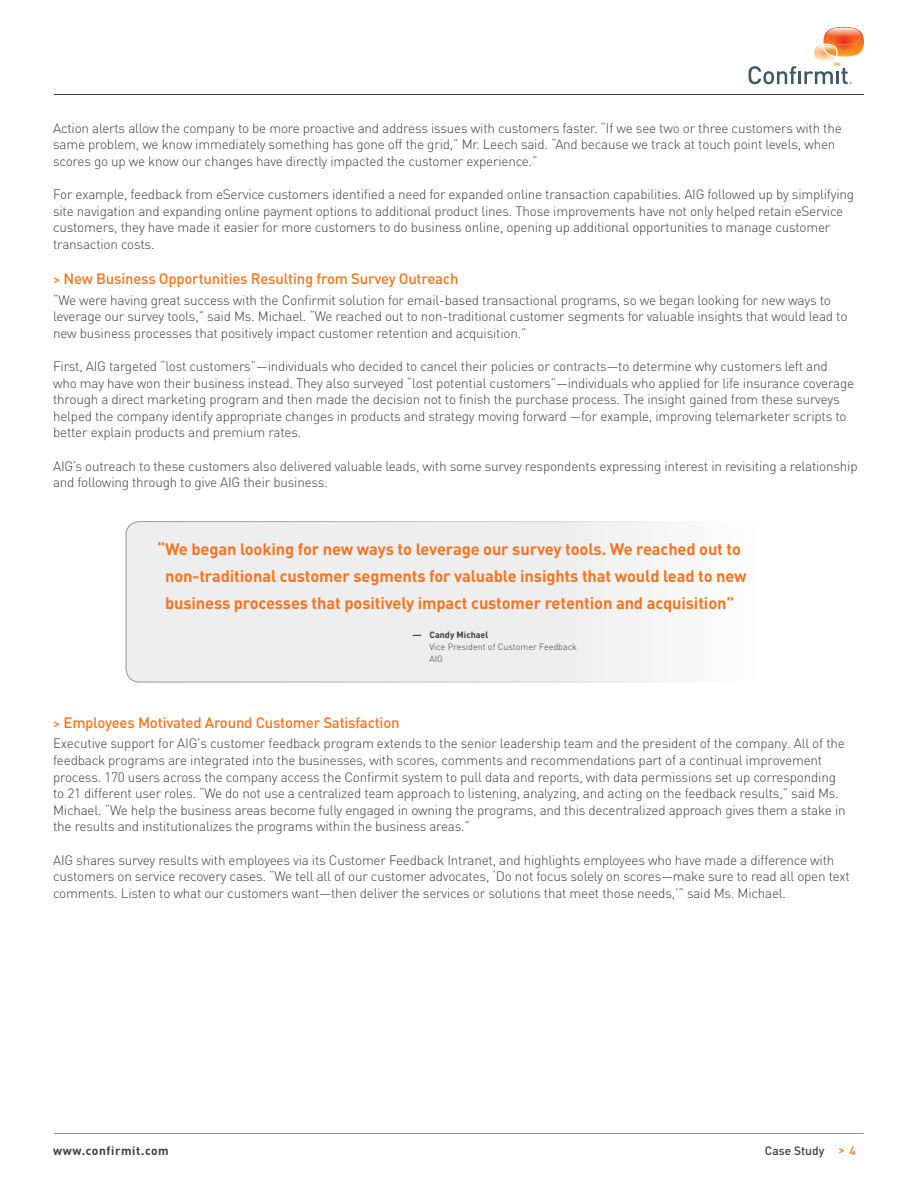
<style>
.page{position:relative;width:918px;height:1188px;background:#fff}
.page>*{position:absolute;margin:0;border:0;box-sizing:border-box;transform-origin:0 0}
.t1{font:700 16.5px/27px "DIN";letter-spacing:-.01em;color:#f47521;text-align:center}
.t2{font:500 15px "DIN";letter-spacing:-.015em;color:#f47521}
.t3{font:300 13.5px/16.5px "DIN";letter-spacing:-.015em;color:#3e3e3f}
.t4{font:700 12px "DIN";letter-spacing:.05em;color:#3e3e3f}
.t5{font:500 12px "DIN";color:#3e3e3f}
.t6{font:300 9px/12px "DIN";color:#3e3e3f}
.t7{font:700 9px "DIN";color:#3e3e3f}
.s1{font-size:13.5px;color:#f48232}
.s2{color:#f47521}
</style>
<div class="page">
<img style="left:824px;top:31px;width:40px;height:5px">
<svg style="left:834px;top:27px;width:20px;height:1px"></svg>
<img style="left:827px;top:28px;width:33px;height:8px">
<svg style="left:749px;top:36px;width:115px;height:48px"></svg>
<hr style="left:54px;top:94px;width:810px;height:1px;background:#3e3e3f">
<hr style="left:54px;top:1133px;width:810px;height:1px;background:#939598">
<div style="left:125px;top:521px;width:546px;height:162px;background:#eeeeef"></div>
<p class="t3" style="left:53px;top:120px;width:790px">Action alerts allow the company to be more proactive and address issues with customers faster. “If we see two or three customers with the same problem, we know immediately something has gone off the grid,” Mr. Leech said. “And because we track at touch point levels, when scores go up we know our changes have directly impacted the customer experience.”</p>
<p class="t3" style="left:53px;top:186px;width:803px">For example, feedback from eService customers identified a need for expanded online transaction capabilities. AIG followed up by simplifying site navigation and expanding online payment options to additional product lines. Those improvements have not only helped retain eService customers, they have made it easier for more customers to do business online, opening up additional opportunities to manage customer transaction costs.</p>
<p class="t2" style="left:53px;top:269px;width:407px"><span class="s1">&gt;</span> New Business Opportunities Resulting from Survey Outreach</p>
<p class="t3" style="left:53px;top:291px;width:796px">“We were having great success with the Confirmit solution for email-based transactional programs, so we began looking for new ways to leverage our survey tools,” said Ms. Michael. “We reached out to non-traditional customer segments for valuable insights that would lead to new business processes that positively impact customer retention and acquisition.”</p>
<p class="t3" style="left:53px;top:358px;width:803px">First, AIG targeted “lost customers”—individuals who decided to cancel their policies or contracts—to determine why customers left and who may have won their business instead. They also surveyed “lost potential customers”—individuals who applied for life insurance coverage through a direct marketing program and then made the decision not to finish the purchase process. The insight gained from these surveys helped the company identify appropriate changes in products and strategy moving forward —for example, improving telemarketer scripts to better explain products and premium rates.</p>
<p class="t3" style="left:53px;top:457px;width:806px">AIG’s outreach to these customers also delivered valuable leads, with some survey respondents expressing interest in revisiting a relationship and following through to give AIG their business.</p>
<p class="t1" style="left:157px;top:535px;width:591px">“We began looking for new ways to leverage our survey tools. We reached out to non-traditional customer segments for valuable insights that would lead to new business processes that positively impact customer retention and acquisition”</p>
<p class="t7" style="left:412px;top:629px;width:78px">— Candy Michael</p>
<p class="t6" style="left:429px;top:641px;width:149px">Vice President of Customer Feedback<br>AIG</p>
<p class="t2" style="left:53px;top:713px;width:348px"><span class="s1">&gt;</span> Employees Motivated Around Customer Satisfaction</p>
<p class="t3" style="left:53px;top:735px;width:794px">Executive support for AIG's customer feedback program extends to the senior leadership team and the president of the company. All of the feedback programs are integrated into the businesses, with scores, comments and recommendations part of a continual improvement process. 170 users across the company access the Confirmit system to pull data and reports, with data permissions set up corresponding to 21 different user roles. “We do not use a centralized team approach to listening, analyzing, and acting on the feedback results,” said Ms.<br>Michael. “We help the business areas become fully engaged in owning the programs, and this decentralized approach gives them a stake in the results and institutionalizes the programs within the business areas.”</p>
<p class="t3" style="left:53px;top:851px;width:798px">AIG shares survey results with employees via its Customer Feedback Intranet, and highlights employees who have made a difference with customers on service recovery cases. “We tell all of our customer advocates, ‘Do not focus solely on scores—make sure to read all open text comments. Listen to what our customers want—then deliver the services or solutions that meet those needs,’” said Ms. Michael.</p>
<p class="t4" style="left:53px;top:1143px;width:117px">www.confirmit.com</p>
<p class="t5" style="left:765px;top:1143px;width:92px">Case Study <span class="s2">&gt; 4</span></p>
</div>
